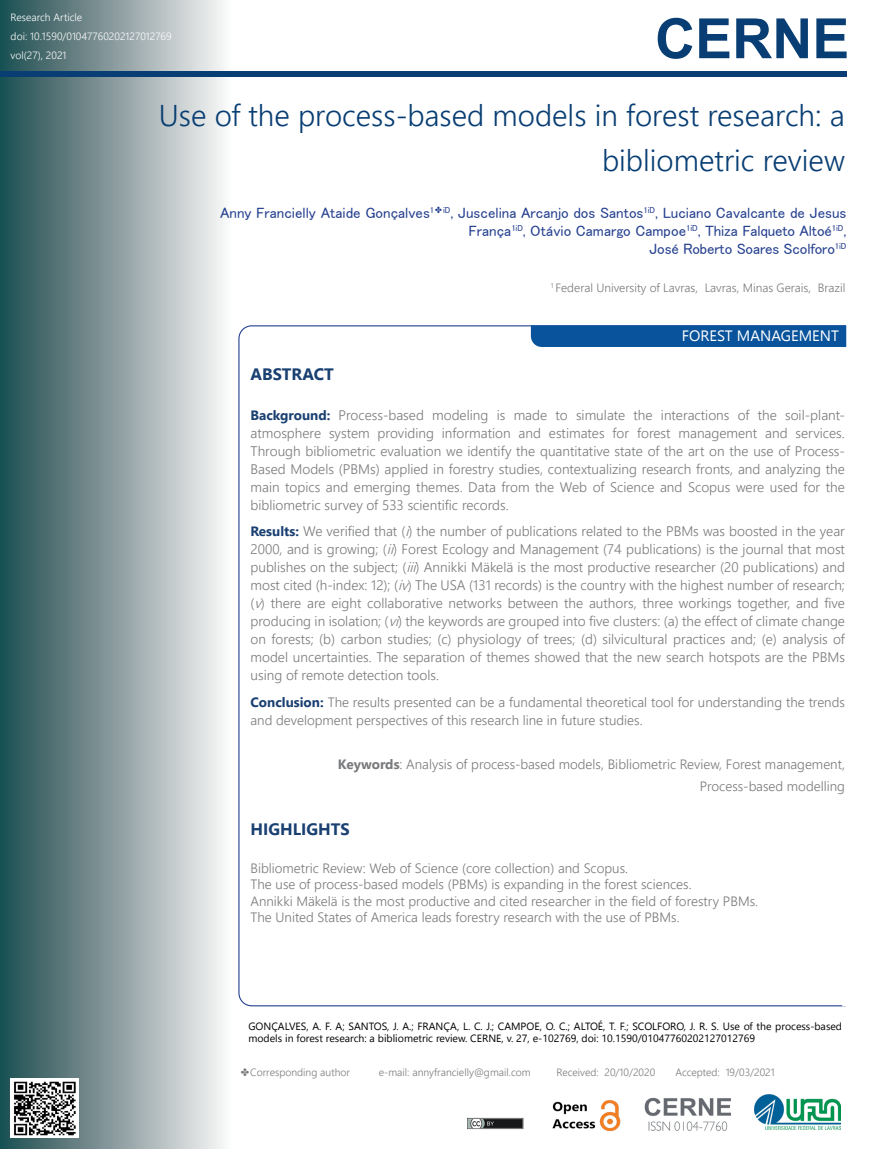
<style>
.page{position:relative;width:872px;height:1149px;background:#fff}
.page>*{position:absolute;margin:0;border:0;box-sizing:border-box;transform-origin:0 0}
.t1{font:700 55.5px "Arial";color:#083e73}
.t2{font:300 30px/45px "Nirmala UI";color:#083e73;text-align:right}
.t3{font:700 16.5px "Nirmala UI";color:#1a4072}
.t4{font:15px/18px "MS UI Gothic";color:#25408f;text-align:right}
.t5{font:15px "Nirmala UI";color:#fff}
.t6{font:15px "Arial";color:#fff}
.t7{font:300 13.8px/18px "Nirmala UI";color:#78797b;text-align:justify}
.t8{font:300 13.5px/16.5px "Nirmala UI";color:#78797b}
.t9{font:300 12px "Nirmala UI";color:#78797b}
.t10{font:10.5px/12px "Nirmala UI";color:#000}
.t11{font:300 10.5px "Nirmala UI";color:#78797b}
.t12{font:300 10.5px/19px "Nirmala UI";color:#fff}
.s1{font-weight:700;font-size:13.5px;color:#1a4072}
.s2{font-style:italic}
.s3{font-weight:700;color:#1a4072}
.s4{font-weight:700}
.s5{font-family:"MS UI Gothic";font-weight:400}
</style>
<div class="page">
<svg style="left:238px;top:325px;width:604px;height:681px"></svg>
<img style="left:467px;top:1117px;width:57px;height:13px">
<img style="left:552px;top:1100px;width:69px;height:30px">
<img style="left:644px;top:1097px;width:86px;height:34px">
<div style="left:0;top:0;width:231px;height:1148px;background:linear-gradient(to right,#1d4a4e,#fcf6f7)"></div>
<div style="left:0;top:71px;width:846px;height:5px;background:#083e73"></div>
<div style="left:531px;top:325px;width:315px;height:22px;background:#09539c"></div>
<img style="left:754px;top:1094px;width:86px;height:35px">
<img style="left:11px;top:1078px;width:67px;height:59px">
<p class="t12" style="left:11px;top:7px;width:163px">Research Article<br>doi: 10.1590/01047760202127012769 vol(27), 2021</p>
<h1 class="t1" style="left:655px;top:2px;width:196px">CERNE</h1>
<h2 class="t2" style="left:159px;top:92px;width:687px">Use of the process-based models in forest research: a bibliometric review</h2>
<p class="t4" style="left:220px;top:203px;width:628px">Anny Francielly Ataide Gonçalves<sup>1✤iD</sup>, Juscelina Arcanjo dos Santos<sup>1iD</sup>, Luciano Cavalcante de Jesus<br>França<sup>1iD</sup>, Otávio Camargo Campoe<sup>1iD</sup>, Thiza Falqueto Altoé<sup>1iD</sup>,<br>José Roberto Soares Scolforo<sup>1iD</sup></p>
<p class="t9" style="left:551px;top:278px;width:296px"><sup>1</sup> Federal University of Lavras, Lavras, Minas Gerais, Brazil</p>
<p class="t6" style="left:668px;top:326px;width:154px">FOREST MANAGE E</p>
<p class="t5" style="left:682px;top:324px;width:158px">FOREST MANAGEMENT</p>
<p class="t3" style="left:250px;top:361px;width:85px">ABSTRACT</p>
<p class="t7" style="left:250px;top:405px;width:596px"><span class="s1">Background:</span> Process-based modeling is made to simulate the interactions of the soil-plant&shy;atmosphere system providing information and estimates for forest management and services.<br>Through bibliometric evaluation we identify the quantitative state of the art on the use of Process-Based Models (PBMs) applied in forestry studies, contextualizing research fronts, and analyzing the main topics and emerging themes. Data from the Web of Science and Scopus were used for the bibliometric survey of 533 scientific records.</p>
<p class="t7" style="left:250px;top:521px;width:596px"><span class="s1">Results:</span> We verified that (<span class="s2">i</span>) the number of publications related to the PBMs was boosted in the year 2000, and is growing; (<span class="s2">ii</span>) Forest Ecology and Management (74 publications) is the journal that most publishes on the subject; (<span class="s2">iii</span>) Annikki Mäkelä is the most productive researcher (20 publications) and most cited (h-index: 12); (<span class="s2">iv</span>) The USA (131 records) is the country with the highest number of research; (<span class="s2">v</span>) there are eight collaborative networks between the authors, three workings together, and five producing in isolation; (<span class="s2">vi</span>) the keywords are grouped into five clusters: (a) the effect of climate change on forests; (b) carbon studies; (c) physiology of trees; (d) silvicultural practices and; (e) analysis of model uncertainties. The separation of themes showed that the new search hotspots are the PBMs using of remote detection tools.</p>
<p class="t8" style="left:250px;top:692px;width:596px;line-height:18px"><span class="s3">Conclusion:</span> The results presented can be a fundamental theoretical tool for understanding the trends and development perspectives of this research line in future studies.</p>
<p class="t8" style="left:338px;top:752px;width:508px;line-height:22px;text-align:right"><span class="s4">Keywords</span>: Analysis of process-based models, Bibliometric Review, Forest management,<br>Process-based modelling</p>
<p class="t3" style="left:250px;top:816px;width:101px">HIGHLIGHTS</p>
<p class="t8" style="left:250px;top:858px;width:509px">Bibliometric Review: Web of Science (core collection) and Scopus.<br>The use of process-based models (PBMs) is expanding in the forest sciences.<br>Annikki Mäkelä is the most productive and cited researcher in the field of forestry PBMs.<br>The United States of America leads forestry research with the use of PBMs.</p>
<p class="t10" style="left:248px;top:1019px;width:595px">GONÇALVES, A. F. A; SANTOS, J. A.; FRANÇA, L. C. J.; CAMPOE, O. C.; ALTOÉ, T. F.; SCOLFORO, J. R. S. Use of the process-based models in forest research: a bibliometric review. CERNE, v. 27, e-102769, doi: 10.1590/01047760202127012769</p>
<p class="t11" style="left:240px;top:1063px;width:112px"><span class="s5">✤</span>Corresponding author</p>
<p class="t11" style="left:379px;top:1063px;width:153px">e-mail: annyfrancielly@gmail.com</p>
<p class="t11" style="left:556px;top:1063px;width:100px">Received: 20/10/2020</p>
<p class="t11" style="left:675px;top:1063px;width:101px">Accepted: 19/03/2021</p>
</div>
